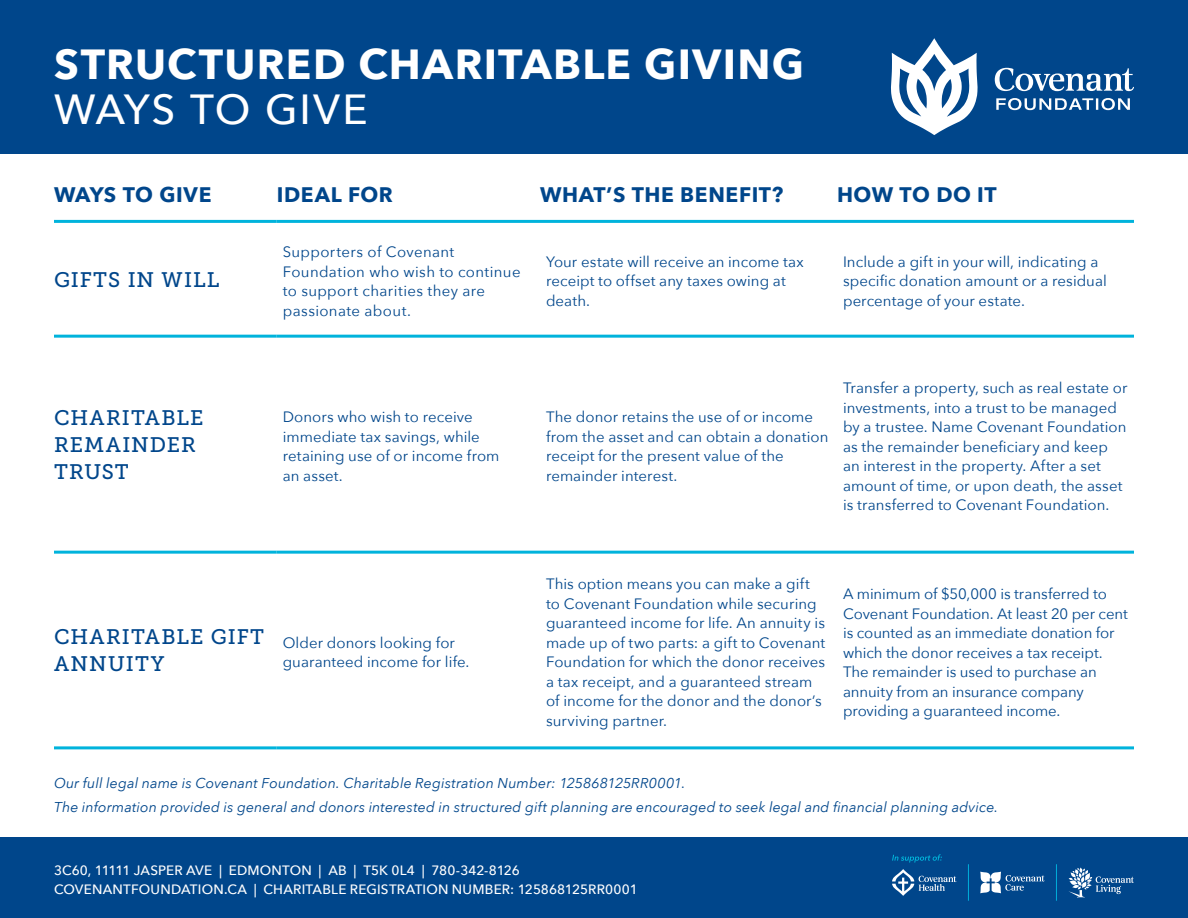
<style>
.page{position:relative;width:1188px;height:918px;background:#fff}
.page>*{position:absolute;margin:0;border:0;box-sizing:border-box;transform-origin:0 0}
.t1{font:700 42px "Avenir Next";letter-spacing:.03em;color:#fff}
.t2{font:500 42px "Avenir Next";letter-spacing:.03em;color:#fff}
.t3{font:21px/27px "Museo Slab 500";letter-spacing:.05em;color:#00468b}
.t4{font:700 21px "Avenir Next";letter-spacing:.025em;color:#00468b}
.t5{font:15px/19.5px "Avenir Next";letter-spacing:.005em;color:#00468b}
.t6{font:15px/19.5px "Avenir Next";letter-spacing:.025em;color:#00468b}
.t7{font:italic 14.25px/23.9px "Avenir Next";letter-spacing:.005em;color:#00468b}
.t8{font:500 13.5px/19.5px "Avenir Next";letter-spacing:.015em;color:#fff}
</style>
<div class="page">
<div style="left:0;top:0;width:1188px;height:154px;background:#00468b"></div>
<hr style="left:54px;top:220px;width:223px;height:3px;background:#00b3dc">
<hr style="left:277px;top:220px;width:263px;height:3px;background:#00b3dc">
<hr style="left:540px;top:220px;width:297px;height:3px;background:#00b3dc">
<hr style="left:837px;top:220px;width:297px;height:3px;background:#00b3dc">
<hr style="left:54px;top:335px;width:223px;height:3px;background:#00b3dc">
<hr style="left:277px;top:335px;width:263px;height:3px;background:#00b3dc">
<hr style="left:540px;top:335px;width:297px;height:3px;background:#00b3dc">
<hr style="left:837px;top:335px;width:297px;height:3px;background:#00b3dc">
<hr style="left:54px;top:551px;width:223px;height:3px;background:#00b3dc">
<hr style="left:277px;top:551px;width:263px;height:3px;background:#00b3dc">
<hr style="left:540px;top:551px;width:297px;height:3px;background:#00b3dc">
<hr style="left:837px;top:551px;width:297px;height:3px;background:#00b3dc">
<hr style="left:54px;top:746px;width:223px;height:3px;background:#00b3dc">
<hr style="left:277px;top:746px;width:263px;height:3px;background:#00b3dc">
<hr style="left:540px;top:746px;width:297px;height:3px;background:#00b3dc">
<hr style="left:837px;top:746px;width:297px;height:3px;background:#00b3dc">
<div style="left:0;top:837px;width:1188px;height:81px;background:#00468b"></div>
<svg style="left:892px;top:854px;width:50px;height:9px"></svg>
<svg style="left:892px;top:869px;width:64px;height:27px"></svg>
<hr style="left:968px;top:864px;width:1px;height:37px;background:#00afdb">
<hr style="left:1056px;top:864px;width:1px;height:37px;background:#00afdb">
<svg style="left:980px;top:872px;width:65px;height:21px"></svg>
<svg style="left:1068px;top:867px;width:66px;height:31px"></svg>
<svg style="left:891px;top:38px;width:243px;height:97px"></svg>
<h1 class="t1" style="left:54px;top:28px;width:752px">STRUCTURED CHARITABLE GIVING</h1>
<h1 class="t2" style="left:54px;top:74px;width:315px">WAYS TO GIVE</h1>
<h2 class="t4" style="left:54px;top:176px;width:159px">WAYS TO GIVE</h2>
<h2 class="t4" style="left:277px;top:176px;width:118px">IDEAL FOR</h2>
<h2 class="t4" style="left:540px;top:176px;width:245px">WHAT’S THE BENEFIT?</h2>
<h2 class="t4" style="left:837px;top:176px;width:161px">HOW TO DO IT</h2>
<h2 class="t3" style="left:54px;top:266px;width:167px">GIFTS IN WILL</h2>
<p class="t6" style="left:283px;top:241px;width:239px">Supporters of Covenant<br>Foundation who wish to continue to support charities they are passionate about.</p>
<p class="t5" style="left:546px;top:251px;width:259px">Your estate will receive an income tax receipt to offset any taxes owing at death.</p>
<p class="t5" style="left:843px;top:251px;width:265px">Include a gift in your will, indicating a specific donation amount or a residual percentage of your estate.</p>
<h2 class="t3" style="left:54px;top:404px;width:151px">CHARITABLE<br>REMAINDER<br>TRUST</h2>
<p class="t5" style="left:283px;top:407px;width:218px">Donors who wish to receive immediate tax savings, while retaining use of or income from an asset.</p>
<p class="t5" style="left:546px;top:407px;width:284px">The donor retains the use of or income from the asset and can obtain a donation receipt for the present value of the remainder interest.</p>
<p class="t5" style="left:843px;top:378px;width:286px">Transfer a property, such as real estate or investments, into a trust to be managed by a trustee. Name Covenant Foundation as the remainder beneficiary and keep an interest in the property. After a set amount of time, or upon death, the asset is transferred to Covenant Foundation.</p>
<h2 class="t3" style="left:54px;top:624px;width:212px">CHARITABLE GIFT<br>ANNUITY</h2>
<p class="t5" style="left:283px;top:632px;width:188px">Older donors looking for guaranteed income for life.</p>
<p class="t5" style="left:546px;top:574px;width:281px">This option means you can make a gift to Covenant Foundation while securing guaranteed income for life. An annuity is made up of two parts: a gift to Covenant Foundation for which the donor receives a tax receipt, and a guaranteed stream of income for the donor and the donor’s surviving partner.</p>
<p class="t5" style="left:843px;top:583px;width:286px">A minimum of $50,000 is transferred to Covenant Foundation. At least 20 per cent is counted as an immediate donation for which the donor receives a tax receipt.<br>The remainder is used to purchase an annuity from an insurance company providing a guaranteed income.</p>
<p class="t7" style="left:54px;top:771px;width:946px">Our full legal name is Covenant Foundation. Charitable Registration Number: 125868125RR0001.<br>The information provided is general and donors interested in structured gift planning are encouraged to seek legal and financial planning advice.</p>
<p class="t8" style="left:54px;top:860px;width:585px">3C60, 11111 JASPER AVE | EDMONTON | AB | T5K 0L4 | 780-342-8126<br>COVENANTFOUNDATION.CA | CHARITABLE REGISTRATION NUMBER: 125868125RR0001</p>
</div>
